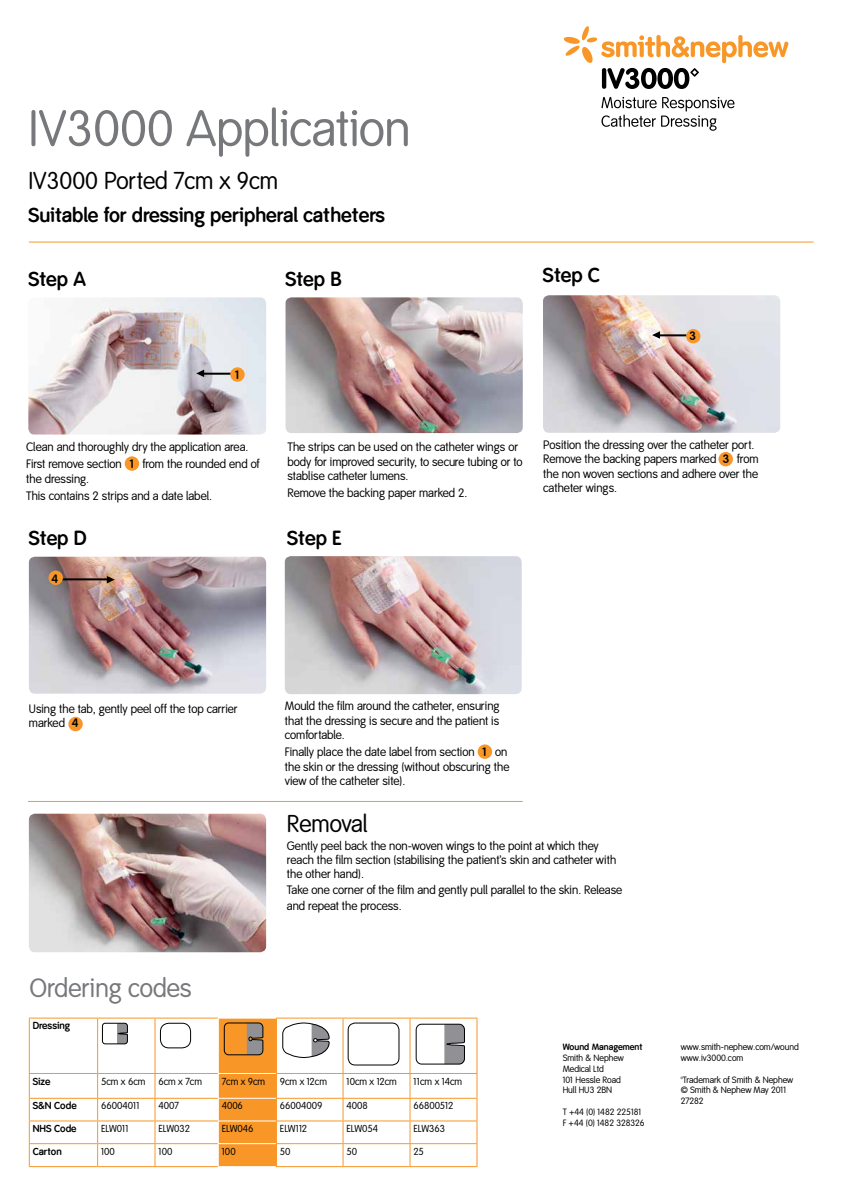
<style>
.page{position:relative;width:842px;height:1191px;background:#fff}
.page>*{position:absolute;margin:0;border:0;box-sizing:border-box;transform-origin:0 0}
.t1{font:50px "Smith&Nephew LF";color:#77787b}
.t2{font:26px "Smith&Nephew LF";color:#77787b}
.t3{font:24px "Smith&Nephew LF";color:#000}
.t4{font:700 20px "Smith&Nephew LF";color:#000}
.t5{font:12px/14.4px "Smith&Nephew LF";color:#000}
.t6{font:700 12px "Smith&Nephew LF";color:#000}
.t7{font:10px "Smith&Nephew LF";color:#000}
.t8{font:700 10px "Smith&Nephew LF";color:#000}
.t9{font:9px/10.8px "Smith&Nephew LF";color:#000}
.t10{font:700 9px "Smith&Nephew LF";color:#000}
</style>
<div class="page">
<img style="left:28px;top:297px;width:238px;height:137px">
<img style="left:29px;top:557px;width:237px;height:136px">
<img style="left:29px;top:813px;width:237px;height:139px">
<img style="left:285px;top:297px;width:238px;height:136px">
<img style="left:543px;top:295px;width:237px;height:138px">
<img style="left:285px;top:556px;width:237px;height:138px">
<svg style="left:601px;top:97px;width:133px;height:34px"></svg>
<svg style="left:564px;top:26px;width:224px;height:63px"></svg>
<hr style="left:28px;top:801px;width:495px;height:1px;background:#f89728">
<svg style="left:196px;top:369px;width:8px;height:8px"></svg>
<hr style="left:204px;top:373px;width:30px;height:2px;background:#000">
<div style="left:230px;top:367px;width:15px;height:15px;background:#f89728;border-radius:50%"></div>
<div style="left:125px;top:456px;width:14px;height:15px;background:#f89728;border-radius:50%"></div>
<svg style="left:652px;top:331px;width:8px;height:8px"></svg>
<hr style="left:659px;top:334px;width:31px;height:2px;background:#000">
<div style="left:686px;top:329px;width:14px;height:14px;background:#f89728;border-radius:50%"></div>
<div style="left:718px;top:452px;width:15px;height:14px;background:#f89728;border-radius:50%"></div>
<svg style="left:107px;top:576px;width:8px;height:7px"></svg>
<hr style="left:59px;top:578px;width:48px;height:2px;background:#000">
<div style="left:49px;top:570px;width:14px;height:15px;background:#f89728;border-radius:50%"></div>
<div style="left:68px;top:717px;width:15px;height:14px;background:#f89728;border-radius:50%"></div>
<hr style="left:155px;top:1017px;width:63px;height:1px;background:#f89728">
<hr style="left:29px;top:1166px;width:69px;height:1px;background:#f89728">
<hr style="left:29px;top:1017px;width:69px;height:1px;background:#f89728">
<hr style="left:98px;top:1017px;width:57px;height:1px;background:#f89728">
<hr style="left:98px;top:1166px;width:57px;height:1px;background:#f89728">
<hr style="left:155px;top:1166px;width:63px;height:1px;background:#f89728">
<hr style="left:410px;top:1017px;width:67px;height:1px;background:#f89728">
<hr style="left:477px;top:1018px;width:1px;height:55px;background:#f89728">
<hr style="left:410px;top:1073px;width:67px;height:1px;background:#f89728">
<hr style="left:410px;top:1097px;width:67px;height:1px;background:#f89728">
<hr style="left:410px;top:1120px;width:67px;height:1px;background:#f89728">
<hr style="left:410px;top:1143px;width:67px;height:1px;background:#f89728">
<svg style="left:477px;top:1074px;width:1px;height:92px"></svg>
<hr style="left:410px;top:1166px;width:67px;height:1px;background:#f89728">
<hr style="left:343px;top:1017px;width:67px;height:1px;background:#f89728">
<hr style="left:410px;top:1018px;width:1px;height:55px;background:#f89728">
<hr style="left:343px;top:1073px;width:67px;height:1px;background:#f89728">
<hr style="left:343px;top:1097px;width:67px;height:1px;background:#f89728">
<hr style="left:343px;top:1120px;width:67px;height:1px;background:#f89728">
<hr style="left:343px;top:1143px;width:67px;height:1px;background:#f89728">
<svg style="left:410px;top:1074px;width:1px;height:92px"></svg>
<hr style="left:343px;top:1166px;width:67px;height:1px;background:#f89728">
<hr style="left:276px;top:1017px;width:67px;height:1px;background:#f89728">
<hr style="left:343px;top:1018px;width:1px;height:55px;background:#f89728">
<hr style="left:276px;top:1073px;width:67px;height:1px;background:#f89728">
<hr style="left:276px;top:1097px;width:67px;height:1px;background:#f89728">
<hr style="left:276px;top:1120px;width:67px;height:1px;background:#f89728">
<hr style="left:276px;top:1143px;width:67px;height:1px;background:#f89728">
<svg style="left:343px;top:1074px;width:1px;height:92px"></svg>
<hr style="left:276px;top:1166px;width:67px;height:1px;background:#f89728">
<div style="left:348px;top:1022px;width:51px;height:43px;border:1px solid #000;border-radius:7px"></div>
<svg style="left:29px;top:1018px;width:301px;height:148px"></svg>
<div style="left:160px;top:1023px;width:31px;height:25px;border:1px solid #000;border-radius:9px"></div>
<svg style="left:415px;top:1023px;width:50px;height:42px"></svg>
<hr style="left:29px;top:242px;width:785px;height:1px;background:#f89728">
<div style="left:478px;top:744px;width:14px;height:15px;background:#f89728;border-radius:50%"></div>
<p class="t1" style="left:28px;top:100px;width:383px">IV3000 Application</p>
<p class="t3" style="left:28px;top:167px;width:251px">IV3000 Ported 7cm x 9cm</p>
<p class="t4" style="left:28px;top:203px;width:358px">Suitable for dressing peripheral catheters</p>
<p class="t4" style="left:28px;top:267px;width:59px">Step A</p>
<p class="t6" style="left:235px;top:368px;width:6px">1</p>
<p class="t4" style="left:285px;top:267px;width:58px">Step B</p>
<p class="t4" style="left:543px;top:263px;width:58px">Step C</p>
<p class="t6" style="left:690px;top:329px;width:8px">3</p>
<p class="t5" style="left:26px;top:439px;width:224px;line-height:17.2px">Clean and thoroughly dry the application area.<br>First remove section</p>
<p class="t5" style="left:142px;top:457px;width:119px">from the rounded end of</p>
<p class="t5" style="left:26px;top:470px;width:187px;line-height:17.2px">the dressing.<br>This contains 2 strips and a date label.</p>
<p class="t4" style="left:29px;top:526px;width:60px">Step D</p>
<p class="t6" style="left:130px;top:457px;width:6px">1</p>
<p class="t5" style="left:287px;top:440px;width:237px">The strips can be used on the catheter wings or body for improved security, to secure tubing or to stablise catheter lumens.</p>
<p class="t5" style="left:287px;top:486px;width:182px">Remove the backing paper marked 2.</p>
<p class="t4" style="left:287px;top:526px;width:56px">Step E</p>
<p class="t5" style="left:543px;top:438px;width:213px">Position the dressing over the catheter port.<br>Remove the backing papers marked</p>
<p class="t5" style="left:543px;top:452px;width:217px;text-align:justify;text-indent:194px">from the non woven sections and adhere over the catheter wings.</p>
<p class="t6" style="left:723px;top:452px;width:8px">3</p>
<p class="t6" style="left:51px;top:571px;width:8px">4</p>
<p class="t5" style="left:29px;top:701px;width:210px">Using the tab, gently peel off the top carrier marked</p>
<p class="t6" style="left:72px;top:716px;width:8px">4</p>
<p class="t5" style="left:285px;top:699px;width:216px;text-align:justify">Mould the film around the catheter, ensuring that the dressing is secure and the patient is comfortable.</p>
<p class="t5" style="left:285px;top:745px;width:191px">Finally place the date label from section</p>
<p class="t6" style="left:483px;top:745px;width:6px">1</p>
<p class="t5" style="left:285px;top:745px;width:226px;text-indent:210px">on the skin or the dressing (without obscuring the view of the catheter site).</p>
<p class="t2" style="left:29px;top:972px;width:164px">Ordering codes</p>
<p class="t8" style="left:33px;top:1020px;width:39px">Dressing</p>
<p class="t3" style="left:287px;top:810px;width:82px">Removal</p>
<p class="t5" style="left:287px;top:838px;width:331px">Gently peel back the non-woven wings to the point at which they reach the film section (stabilising the patient’s skin and catheter with the other hand).</p>
<p class="t5" style="left:287px;top:882px;width:337px;line-height:16px">Take one corner of the film and gently pull parallel to the skin. Release and repeat the process.</p>
<p class="t8" style="left:33px;top:1075px;width:19px">Size</p>
<p class="t7" style="left:101px;top:1075px;width:46px">5cm x 6cm</p>
<p class="t7" style="left:158px;top:1075px;width:45px">6cm x 7cm</p>
<p class="t7" style="left:222px;top:1075px;width:45px">7cm x 9cm</p>
<p class="t7" style="left:280px;top:1075px;width:49px">9cm x 12cm</p>
<p class="t7" style="left:346px;top:1075px;width:52px">10cm x 12cm</p>
<p class="t7" style="left:413px;top:1075px;width:50px">11cm x 14cm</p>
<p class="t8" style="left:33px;top:1100px;width:45px">S&amp;N Code</p>
<p class="t7" style="left:101px;top:1100px;width:40px">66004011</p>
<p class="t7" style="left:158px;top:1100px;width:22px">4007</p>
<p class="t7" style="left:222px;top:1100px;width:23px">4006</p>
<p class="t7" style="left:280px;top:1100px;width:44px">66004009</p>
<p class="t7" style="left:346px;top:1100px;width:23px">4008</p>
<p class="t7" style="left:413px;top:1100px;width:41px">66800512</p>
<p class="t8" style="left:33px;top:1122px;width:45px">NHS Code</p>
<p class="t7" style="left:101px;top:1122px;width:29px">ELW011</p>
<p class="t7" style="left:158px;top:1122px;width:33px">ELW032</p>
<p class="t7" style="left:222px;top:1122px;width:33px">ELW046</p>
<p class="t7" style="left:280px;top:1122px;width:29px">ELW112</p>
<p class="t7" style="left:346px;top:1122px;width:33px">ELW054</p>
<p class="t7" style="left:413px;top:1122px;width:33px">ELW363</p>
<p class="t8" style="left:33px;top:1145px;width:31px">Carton</p>
<p class="t7" style="left:101px;top:1145px;width:15px">100</p>
<p class="t7" style="left:158px;top:1145px;width:15px">100</p>
<p class="t7" style="left:222px;top:1145px;width:15px">100</p>
<p class="t7" style="left:280px;top:1145px;width:12px">50</p>
<p class="t7" style="left:346px;top:1145px;width:12px">50</p>
<p class="t7" style="left:413px;top:1145px;width:12px">25</p>
<p class="t10" style="left:563px;top:1041px;width:81px">Wound Management</p>
<p class="t9" style="left:681px;top:1041px;width:120px">www.smith-nephew.com/wound</p>
<p class="t9" style="left:563px;top:1052px;width:63px">Smith &amp; Nephew</p>
<p class="t9" style="left:681px;top:1052px;width:64px">www.iv3000.com</p>
<p class="t9" style="left:563px;top:1063px;width:60px">Medical Ltd<br>101 Hessle Road</p>
<p class="t9" style="left:681px;top:1074px;width:114px">™Trademark of Smith &amp; Nephew</p>
<p class="t9" style="left:563px;top:1085px;width:51px">Hull HU3 2BN</p>
<p class="t9" style="left:681px;top:1085px;width:107px">© Smith &amp; Nephew May 2011<br>27282</p>
<p class="t9" style="left:563px;top:1106px;width:83px">T +44 (0) 1482 225181<br>F +44 (0) 1482 328326</p>
</div>
